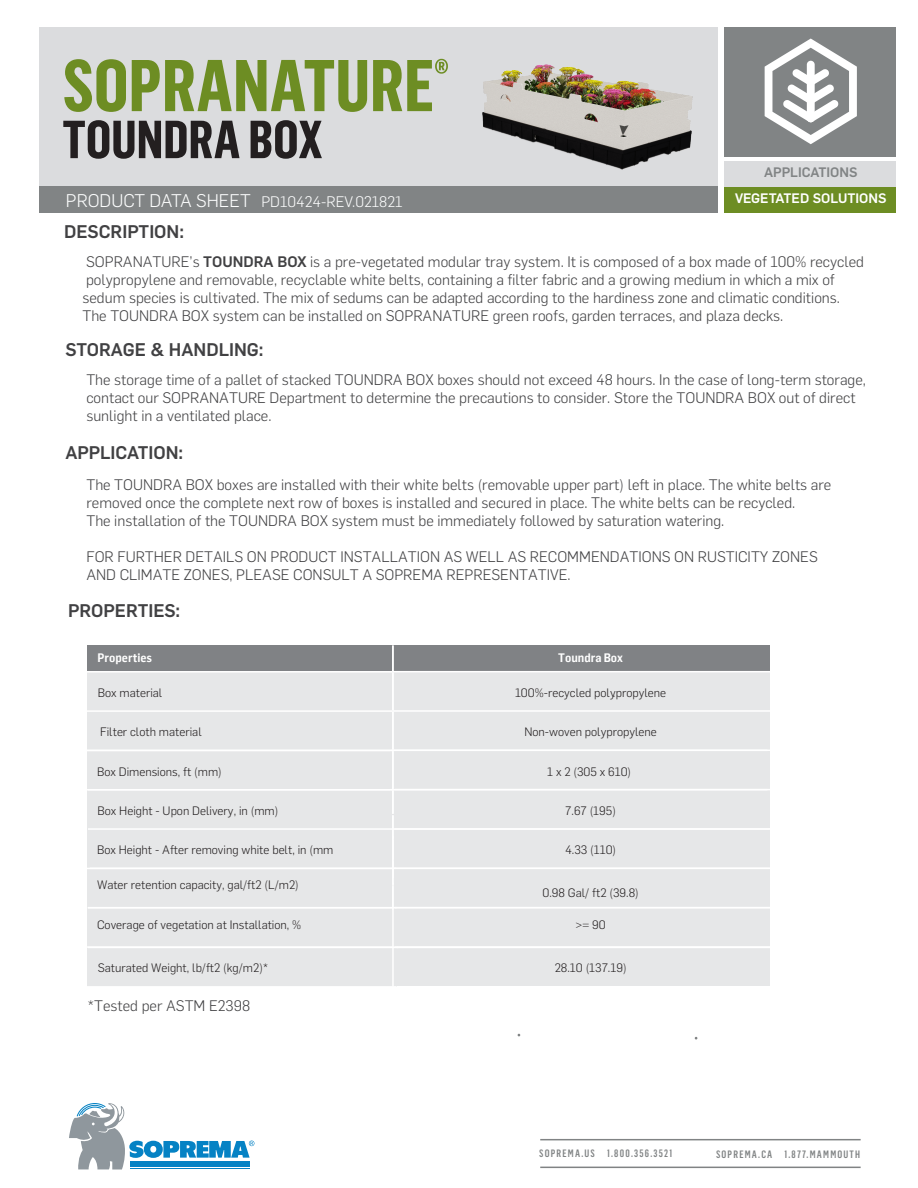
<style>
.page{position:relative;width:918px;height:1188px;background:#fff}
.page>*{position:absolute;margin:0;border:0;box-sizing:border-box;transform-origin:0 0}
.t1{font:700 52.5px "Flama Condensed";color:#231f20}
.t2{font:500 18px "Flama";color:#414143}
.t3{font:300 15px/18px "Flama";color:#414143}
.t4{font:300 15px "Flama";color:#fdfefe}
.t5{font:500 13.5px "Flama";color:#fff}
.t6{font:500 13.5px "Flama";color:#818485}
.t7{font:300 12px "Flama";color:#231f20}
.t8{font:600 12px "Flama Semicondensed";color:#fff}
.t9{font:500 10.5px "Flama Condensed";letter-spacing:.115em;color:#808384}
.s1{font-size:18px}
.s2{font-weight:500}
</style>
<div class="page">
<svg style="left:69px;top:1103px;width:185px;height:67px"></svg>
<hr style="left:540px;top:1139px;width:321px;height:1px;background:#808384">
<hr style="left:540px;top:1167px;width:321px;height:1px;background:#808384">
<div style="left:40px;top:27px;width:678px;height:170px;background:#dbdcde"></div>
<div style="left:40px;top:187px;width:678px;height:26px;background:#818485"></div>
<div style="left:724px;top:27px;width:171px;height:130px;background:#818485"></div>
<div style="left:724px;top:161px;width:171px;height:25px;background:#dbdcde"></div>
<div style="left:724px;top:187px;width:171px;height:25px;background:#6d8d23"></div>
<div style="left:393px;top:645px;width:376px;height:27px;background:#808285"></div>
<div style="left:87px;top:645px;width:306px;height:27px;background:#808285"></div>
<div style="left:393px;top:856px;width:376px;height:130px;background:#e6e7e8"></div>
<div style="left:87px;top:856px;width:306px;height:131px;background:#e6e7e8"></div>
<div style="left:393px;top:835px;width:376px;height:25px;background:#e6e7e8"></div>
<div style="left:87px;top:836px;width:306px;height:25px;background:#e6e7e8"></div>
<div style="left:393px;top:814px;width:376px;height:25px;background:#e6e7e8"></div>
<div style="left:87px;top:815px;width:306px;height:25px;background:#e6e7e8"></div>
<div style="left:393px;top:790px;width:376px;height:24px;background:#e6e7e8"></div>
<div style="left:87px;top:790px;width:306px;height:25px;background:#e6e7e8"></div>
<div style="left:393px;top:750px;width:376px;height:40px;background:#e6e7e8"></div>
<div style="left:87px;top:750px;width:306px;height:40px;background:#e6e7e8"></div>
<div style="left:393px;top:711px;width:376px;height:39px;background:#e6e7e8"></div>
<div style="left:87px;top:711px;width:306px;height:39px;background:#e6e7e8"></div>
<div style="left:393px;top:672px;width:376px;height:39px;background:#e6e7e8"></div>
<div style="left:87px;top:672px;width:306px;height:39px;background:#e6e7e8"></div>
<hr style="left:392px;top:645px;width:2px;height:26px;background:#fff">
<hr style="left:86px;top:671px;width:307px;height:2px;background:#fff">
<hr style="left:393px;top:671px;width:377px;height:1px;background:#fff">
<hr style="left:86px;top:710px;width:307px;height:2px;background:#fff">
<hr style="left:392px;top:672px;width:2px;height:38px;background:#fff">
<hr style="left:393px;top:710px;width:377px;height:2px;background:#fff">
<hr style="left:392px;top:712px;width:2px;height:38px;background:#fff">
<hr style="left:393px;top:750px;width:377px;height:1px;background:#fff">
<hr style="left:392px;top:751px;width:2px;height:38px;background:#fff">
<hr style="left:392px;top:790px;width:2px;height:24px;background:#fff">
<hr style="left:392px;top:815px;width:2px;height:24px;background:#fff">
<hr style="left:392px;top:840px;width:2px;height:38px;background:#fff">
<hr style="left:392px;top:836px;width:2px;height:24px;background:#fff">
<hr style="left:392px;top:861px;width:2px;height:24px;background:#fff">
<hr style="left:392px;top:883px;width:2px;height:103px;background:#fff">
<svg style="left:765px;top:39px;width:92px;height:105px"></svg>
<svg style="left:64px;top:59px;width:62px;height:53px"></svg>
<svg style="left:132px;top:60px;width:235px;height:52px"></svg>
<svg style="left:373px;top:59px;width:75px;height:52px"></svg>
<hr style="left:84px;top:750px;width:306px;height:1px;background:#fff">
<hr style="left:84px;top:789px;width:306px;height:2px;background:#fff">
<hr style="left:390px;top:750px;width:378px;height:1px;background:#fff">
<hr style="left:390px;top:789px;width:378px;height:1px;background:#fff">
<hr style="left:88px;top:828px;width:306px;height:2px;background:#fff">
<hr style="left:395px;top:789px;width:377px;height:1px;background:#fff">
<hr style="left:86px;top:868px;width:306px;height:1px;background:#fff">
<hr style="left:393px;top:828px;width:377px;height:2px;background:#fff">
<hr style="left:88px;top:907px;width:306px;height:2px;background:#fff">
<hr style="left:394px;top:868px;width:378px;height:1px;background:#fff">
<hr style="left:88px;top:907px;width:309px;height:1px;background:#fff">
<hr style="left:86px;top:946px;width:309px;height:2px;background:#fff">
<hr style="left:395px;top:907px;width:380px;height:1px;background:#fff">
<hr style="left:395px;top:946px;width:380px;height:2px;background:#fff">
<hr style="left:86px;top:986px;width:310px;height:2px;background:#fff">
<img style="left:483px;top:65px;width:210px;height:105px">
<h1 class="t1" style="left:62px;top:106px;width:261px">TOUNDRA BOX</h1>
<p class="t4" style="left:66px;top:191px;width:338px"><span class="s1">PRODUCT DATA SHEET</span> PD10424-REV.021821</p>
<p class="t2" style="left:64px;top:219px;width:121px">DESCRIPTION:</p>
<p class="t6" style="left:764px;top:163px;width:95px">APPLICATIONS</p>
<p class="t5" style="left:735px;top:188px;width:153px">VEGETATED SOLUTIONS</p>
<p class="t3" style="left:82px;top:252px;width:783px">SOPRANATURE’s <span class="s2">TOUNDRA BOX</span> is a pre-vegetated modular tray system. It is composed of a box made of 100% recycled polypropylene and removable, recyclable white belts, containing a filter fabric and a growing medium in which a mix of sedum species is cultivated. The mix of sedums can be adapted according to the hardiness zone and climatic conditions.<br>The TOUNDRA BOX system can be installed on SOPRANATURE green roofs, garden terraces, and plaza decks.</p>
<p class="t2" style="left:65px;top:336px;width:200px">STORAGE &amp; HANDLING:</p>
<p class="t3" style="left:86px;top:370px;width:781px">The storage time of a pallet of stacked TOUNDRA BOX boxes should not exceed 48 hours. In the case of long-term storage, contact our SOPRANATURE Department to determine the precautions to consider. Store the TOUNDRA BOX out of direct sunlight in a ventilated place.</p>
<p class="t2" style="left:65px;top:439px;width:119px">APPLICATION:</p>
<p class="t3" style="left:86px;top:475px;width:746px">The TOUNDRA BOX boxes are installed with their white belts (removable upper part) left in place. The white belts are removed once the complete next row of boxes is installed and secured in place. The white belts can be recycled.<br>The installation of the TOUNDRA BOX system must be immediately followed by saturation watering.</p>
<p class="t3" style="left:86px;top:547px;width:733px">FOR FURTHER DETAILS ON PRODUCT INSTALLATION AS WELL AS RECOMMENDATIONS ON RUSTICITY ZONES<br>AND CLIMATE ZONES, PLEASE CONSULT A SOPREMA REPRESENTATIVE.</p>
<p class="t2" style="left:68px;top:598px;width:114px">PROPERTIES:</p>
<p class="t8" style="left:98px;top:650px;width:56px">Properties</p>
<p class="t8" style="left:558px;top:650px;width:66px">Toundra Box</p>
<p class="t7" style="left:98px;top:685px;width:66px">Box material</p>
<p class="t7" style="left:515px;top:685px;width:153px">100%-recycled polypropylene</p>
<p class="t7" style="left:613px;top:685px;width:4px">.</p>
<p class="t7" style="left:100px;top:724px;width:103px">Filter cloth material</p>
<p class="t7" style="left:524px;top:724px;width:134px">Non-woven polypropylene</p>
<p class="t7" style="left:97px;top:763px;width:126px">Box Dimensions, ft (mm)</p>
<p class="t7" style="left:547px;top:763px;width:85px">1 x 2 (305 x 610)</p>
<p class="t7" style="left:97px;top:803px;width:182px">Box Height - Upon Delivery, in (mm)</p>
<p class="t7" style="left:565px;top:803px;width:52px">7.67 (195)</p>
<p class="t7" style="left:97px;top:842px;width:238px">Box Height - After removing white belt, in (mm</p>
<p class="t7" style="left:565px;top:842px;width:53px">4.33 (110)</p>
<p class="t7" style="left:97px;top:876px;width:203px">Water retention capacity, gal/ft2 (L/m2)</p>
<p class="t7" style="left:542px;top:885px;width:98px">0.98 Gal/ ft2 (39.8)</p>
<p class="t7" style="left:97px;top:917px;width:206px">Coverage of vegetation at Installation, %</p>
<p class="t7" style="left:576px;top:917px;width:31px">&gt;= 90</p>
<p class="t7" style="left:98px;top:960px;width:172px">Saturated Weight, lb/ft2 (kg/m2)*</p>
<p class="t7" style="left:555px;top:960px;width:73px">28.10 (137.19)</p>
<p class="t3" style="left:88px;top:996px;width:164px">*Tested per ASTM E2398</p>
<p class="t9" style="left:539px;top:1147px;width:135px">SOPREMA.US 1.800.356.3521</p>
<p class="t9" style="left:716px;top:1148px;width:146px">SOPREMA.CA 1.877.MAMMOUTH</p>
</div>
